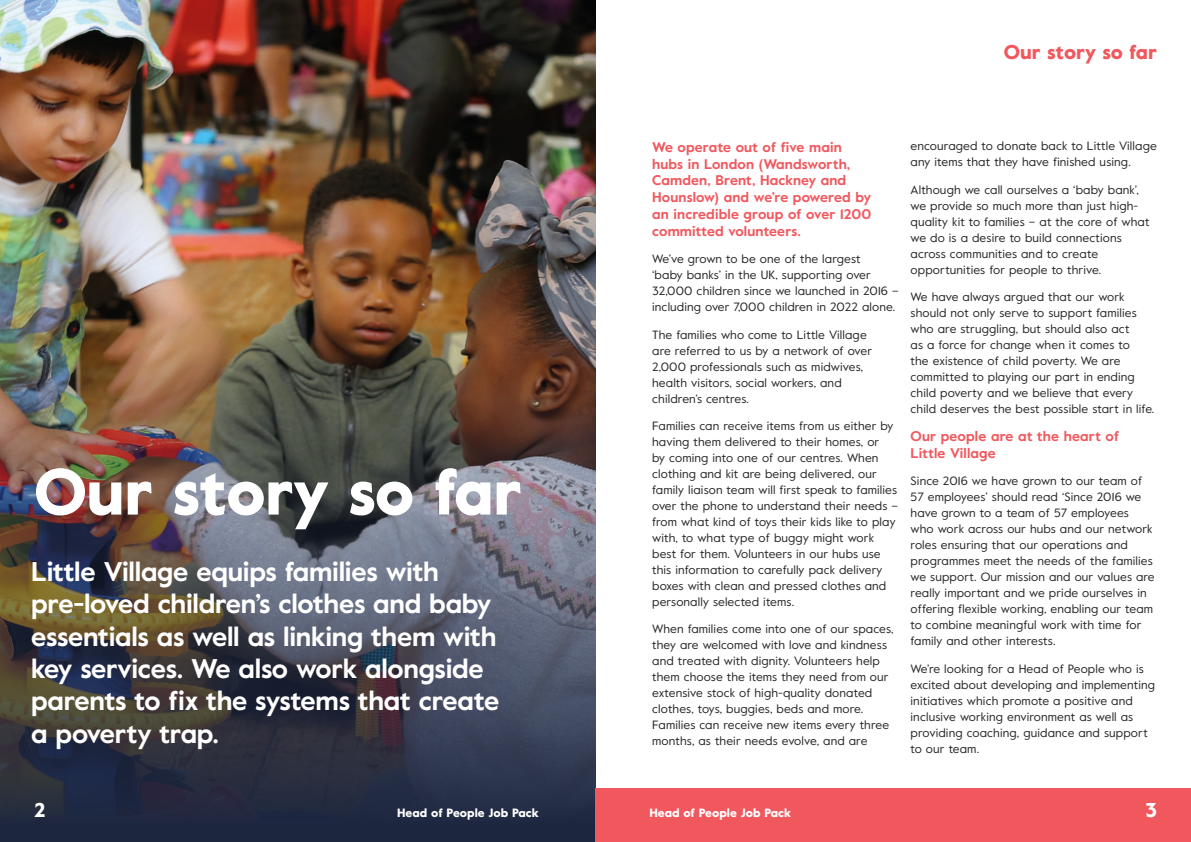
<style>
.page{position:relative;width:1191px;height:842px;background:#fff}
.page>*{position:absolute;margin:0;border:0;box-sizing:border-box;transform-origin:0 0}
.t1{font:900 65px "Value";letter-spacing:-.01em;color:#fff}
.t2{font:700 27px/32.4px "Value";letter-spacing:-.01em;color:#fff}
.t3{font:900 20px "Value";color:#f0585e}
.t4{font:900 20px "Value";color:#fff}
.t5{font:700 14px/16.8px "Value";letter-spacing:.01em;color:#f0585e}
.t6{font:12px/16px "Value";letter-spacing:.01em;color:#282827}
.t7{font:900 12px "Value";color:#fff}
</style>
<div class="page">
<img style="left:0;top:0;width:595px;height:325px">
<img style="left:0;top:325px;width:595px;height:517px">
<div style="left:595px;top:788px;width:596px;height:54px;background:#f0585e"></div>
<h1 class="t1" style="left:34px;top:447px;width:489px">Our story so far</h1>
<h2 class="t2" style="left:31px;top:555px;width:469px">Little Village equips families with pre-loved children’s clothes and baby essentials as well as linking them with key services. We also work alongside parents to fix the systems that create a poverty trap.</h2>
<h3 class="t3" style="left:1003px;top:39px;width:155px">Our story so far</h3>
<p class="t5" style="left:652px;top:139px;width:221px">We operate out of five main hubs in London (Wandsworth,<br>Camden, Brent, Hackney and<br>Hounslow) and we’re powered by an incredible group of over 1200 committed volunteers.</p>
<p class="t6" style="left:652px;top:251px;width:248px">We’ve grown to be one of the largest<br>‘baby banks’ in the UK, supporting over 32,000 children since we launched in 2016 – including over 7,000 children in 2022 alone.</p>
<p class="t6" style="left:652px;top:326px;width:221px">The families who come to Little Village are referred to us by a network of over 2,000 professionals such as midwives, health visitors, social workers, and children’s centres.</p>
<p class="t6" style="left:652px;top:417px;width:247px">Families can receive items from us either by having them delivered to their homes, or<br>by coming into one of our centres. When clothing and kit are being delivered, our family liaison team will first speak to families over the phone to understand their needs – from what kind of toys their kids like to play with, to what type of buggy might work best for them. Volunteers in our hubs use this information to carefully pack delivery boxes with clean and pressed clothes and personally selected items.</p>
<p class="t6" style="left:652px;top:621px;width:243px">When families come into one of our spaces, they are welcomed with love and kindness and treated with dignity. Volunteers help them choose the items they need from our extensive stock of high-quality donated clothes, toys, buggies, beds and more.<br>Families can receive new items every three months, as their needs evolve, and are</p>
<p class="t6" style="left:910px;top:138px;width:248px">encouraged to donate back to Little Village any items that they have finished using.</p>
<p class="t6" style="left:910px;top:181px;width:240px">Although we call ourselves a ‘baby bank’, we provide so much more than just high&shy;quality kit to families – at the core of what we do is a desire to build connections across communities and to create opportunities for people to thrive.</p>
<p class="t6" style="left:910px;top:288px;width:245px">We have always argued that our work should not only serve to support families who are struggling, but should also act<br>as a force for change when it comes to<br>the existence of child poverty. We are committed to playing our part in ending child poverty and we believe that every child deserves the best possible start in life.</p>
<p class="t5" style="left:910px;top:428px;width:210px">Our people are at the heart of<br>Little Village</p>
<p class="t6" style="left:910px;top:473px;width:246px">Since 2016 we have grown to our team of 57 employees’ should read ‘Since 2016 we have grown to a team of 57 employees who work across our hubs and our network roles ensuring that our operations and programmes meet the needs of the families we support. Our mission and our values are really important and we pride ourselves in offering flexible working, enabling our team to combine meaningful work with time for family and other interests.</p>
<p class="t6" style="left:910px;top:660px;width:246px">We’re looking for a Head of People who is excited about developing and implementing initiatives which promote a positive and inclusive working environment as well as providing coaching, guidance and support to our team.</p>
<h3 class="t4" style="left:34px;top:796px;width:13px">2</h3>
<p class="t7" style="left:649px;top:804px;width:143px">Head of People Job Pack</p>
<h3 class="t4" style="left:1145px;top:796px;width:13px">3</h3>
<p class="t7" style="left:397px;top:804px;width:143px">Head of People Job Pack</p>
</div>
